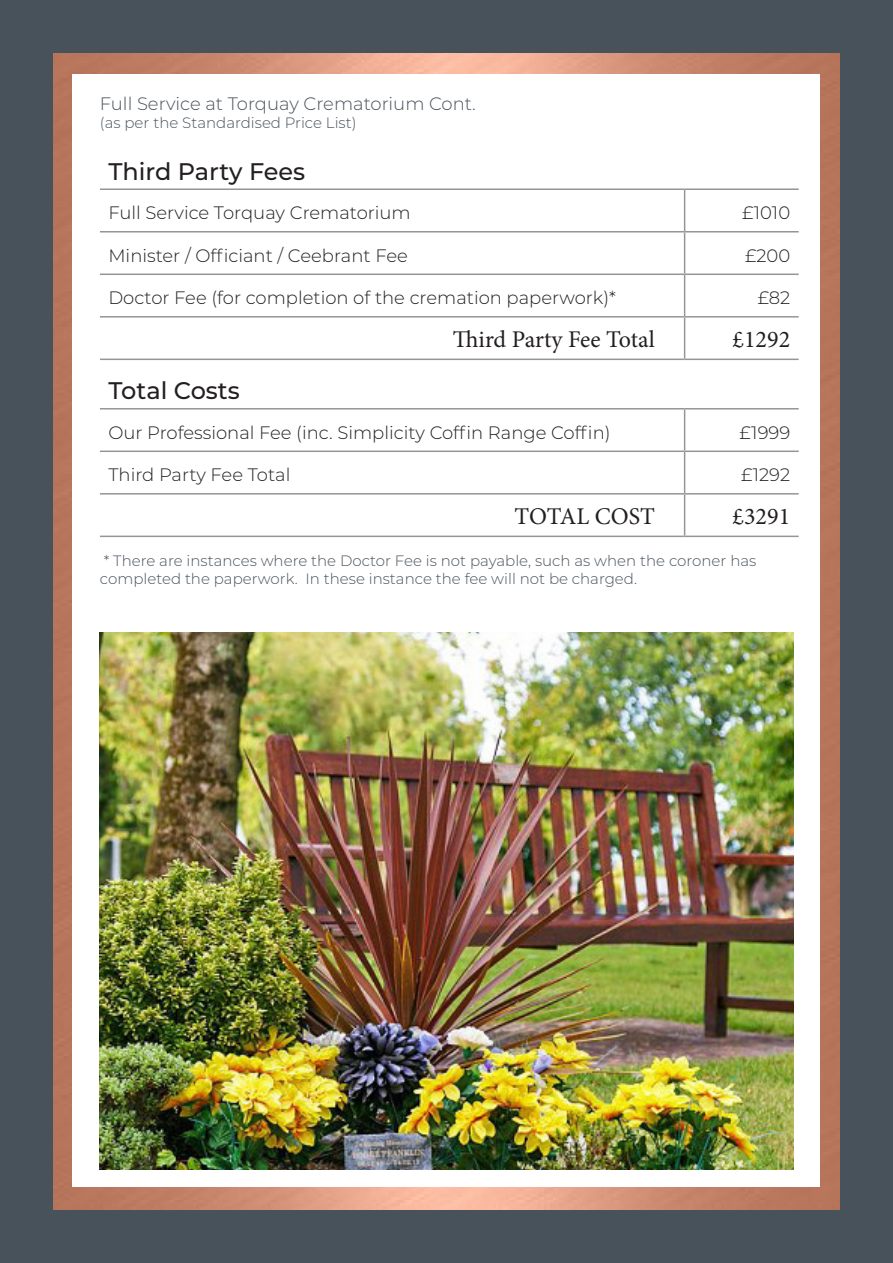
<style>
.page{position:relative;width:893px;height:1263px;background:#48525b}
.page>*{position:absolute;margin:0;border:0;box-sizing:border-box;transform-origin:0 0}
.Totals{font:24px "Minion Pro";color:#231f20}
.Titles{font:500 24px "Montserrat";color:#231f20}
.Table_inner{font:300 18px "Montserrat";color:#231f20}
.t1{font:300 18px "Montserrat";color:#48525b}
.t2{font:300 15px/18px "Montserrat";color:#48525b}
</style>
<div class="page">
<img style="left:53px;top:53px;width:787px;height:1157px">
<div style="left:73px;top:74px;width:747px;height:1112px;background:#fff"></div>
<img style="left:100px;top:632px;width:693px;height:537px">
<hr style="left:100px;top:408px;width:585px;height:1px;background:#939598">
<hr style="left:685px;top:408px;width:114px;height:1px;background:#939598">
<hr style="left:684px;top:409px;width:1px;height:41px;background:#939598">
<hr style="left:100px;top:450px;width:585px;height:2px;background:#939598">
<hr style="left:685px;top:450px;width:114px;height:2px;background:#939598">
<hr style="left:684px;top:452px;width:1px;height:41px;background:#939598">
<hr style="left:100px;top:493px;width:585px;height:2px;background:#939598">
<hr style="left:685px;top:493px;width:114px;height:2px;background:#939598">
<hr style="left:684px;top:495px;width:1px;height:41px;background:#939598">
<hr style="left:100px;top:536px;width:585px;height:1px;background:#939598">
<hr style="left:685px;top:536px;width:114px;height:1px;background:#939598">
<hr style="left:100px;top:188px;width:585px;height:2px;background:#939598">
<hr style="left:685px;top:188px;width:114px;height:2px;background:#939598">
<hr style="left:684px;top:190px;width:1px;height:41px;background:#939598">
<hr style="left:100px;top:231px;width:585px;height:1px;background:#939598">
<hr style="left:685px;top:231px;width:114px;height:1px;background:#939598">
<hr style="left:684px;top:232px;width:1px;height:42px;background:#939598">
<hr style="left:100px;top:274px;width:585px;height:1px;background:#939598">
<hr style="left:685px;top:274px;width:114px;height:1px;background:#939598">
<hr style="left:684px;top:275px;width:1px;height:41px;background:#939598">
<hr style="left:100px;top:316px;width:585px;height:2px;background:#939598">
<hr style="left:685px;top:316px;width:114px;height:2px;background:#939598">
<hr style="left:684px;top:318px;width:1px;height:41px;background:#939598">
<hr style="left:100px;top:359px;width:585px;height:1px;background:#939598">
<hr style="left:685px;top:359px;width:114px;height:1px;background:#939598">
<p class="t1" style="left:100px;top:92px;width:377px">Full Service at Torquay Crematorium Cont.</p>
<p class="t2" style="left:100px;top:113px;width:258px">(as per the Standardised Price List)</p>
<p class="Titles" style="left:108px;top:154px;width:198px">Third Party Fees</p>
<p class="Table_inner" style="left:108px;top:201px;width:304px">Full Service Torquay Crematorium</p>
<p class="Table_inner" style="left:742px;top:201px;width:50px">£1010</p>
<p class="Table_inner" style="left:108px;top:243px;width:301px">Minister / Officiant / Ceebrant Fee</p>
<p class="Table_inner" style="left:745px;top:243px;width:46px">£200</p>
<p class="Table_inner" style="left:108px;top:286px;width:509px">Doctor Fee (for completion of the cremation paperwork)*</p>
<p class="Table_inner" style="left:758px;top:286px;width:34px">£82</p>
<p class="Totals" style="left:453px;top:323px;width:203px">Third Party Fee Total</p>
<p class="Totals" style="left:733px;top:323px;width:59px">£1292</p>
<p class="Titles" style="left:108px;top:374px;width:133px">Total Costs</p>
<p class="Table_inner" style="left:108px;top:420px;width:504px">Our Professional Fee (inc. Simplicity Coffin Range Coffin)</p>
<p class="Table_inner" style="left:740px;top:420px;width:52px">£1999</p>
<p class="Table_inner" style="left:108px;top:463px;width:183px">Third Party Fee Total</p>
<p class="Table_inner" style="left:741px;top:463px;width:51px">£1292</p>
<p class="Totals" style="left:514px;top:500px;width:142px">TOTAL COST</p>
<p class="Totals" style="left:733px;top:500px;width:59px">£3291</p>
<p class="t2" style="left:100px;top:551px;width:658px">* There are instances where the Doctor Fee is not payable, such as when the coroner has completed the paperwork. In these instance the fee will not be charged.</p>
</div>
